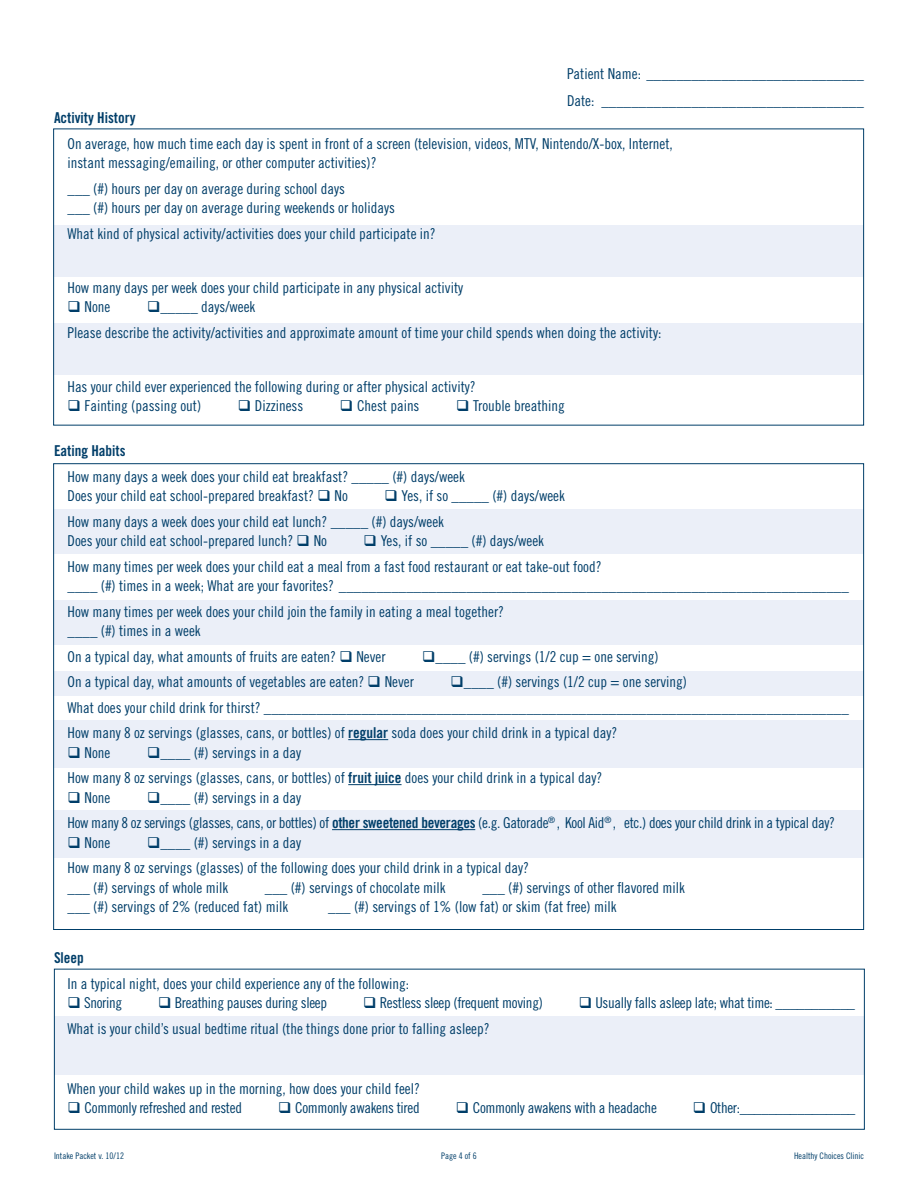
<style>
.page{position:relative;width:918px;height:1188px;background:#fff}
.page>*{position:absolute;margin:0;border:0;box-sizing:border-box;transform-origin:0 0}
.t1{font:15px/19.5px "Trade Gothic LT Std Cn 18";color:#003e69}
.t2{font:15px "Trade Gothic LT Std Cn 18";letter-spacing:-.02em;color:#003e69}
.t3{font:15px "Trade Gothic LT Std Bd Cn 20";color:#003e69}
.t4{font:9px "Trade Gothic LT Std Cn 18";color:#003e69}
.s1{font-family:"Trade Gothic LT Std Bd Cn 20"}
</style>
<div class="page">
<div style="left:54px;top:1016px;width:810px;height:59px;background:#ebeff8"></div>
<div style="left:54px;top:720px;width:810px;height:48px;background:#ebeff8"></div>
<div style="left:54px;top:810px;width:810px;height:48px;background:#ebeff8"></div>
<div style="left:54px;top:671px;width:810px;height:25px;background:#ebeff8"></div>
<div style="left:54px;top:600px;width:810px;height:45px;background:#ebeff8"></div>
<div style="left:54px;top:509px;width:810px;height:45px;background:#ebeff8"></div>
<div style="left:54px;top:323px;width:810px;height:52px;background:#ebeff8"></div>
<div style="left:54px;top:225px;width:810px;height:51px;background:#ebeff8"></div>
<hr style="left:348px;top:739px;width:40px;height:1px;background:#003e69">
<hr style="left:348px;top:784px;width:54px;height:1px;background:#003e69">
<hr style="left:332px;top:829px;width:143px;height:1px;background:#003e69">
<div style="left:54px;top:969px;width:811px;height:161px;border:1px solid #003e69"></div>
<p class="t1" style="left:567px;top:64px;width:298px">Patient Name: _____________________________</p>
<p class="t1" style="left:567px;top:91px;width:298px">Date: ___________________________________</p>
<p class="t3" style="left:54px;top:109px;width:83px">Activity History</p>
<p class="t1" style="left:68px;top:133px;width:607px">On average, how much time each day is spent in front of a screen (television, videos, MTV, Nintendo/X-box, Internet, instant messaging/emailing, or other computer activities)?</p>
<p class="t1" style="left:68px;top:178px;width:279px">___ (#) hours per day on average during school days</p>
<p class="t1" style="left:68px;top:198px;width:329px">___ (#) hours per day on average during weekends or holidays</p>
<p class="t1" style="left:68px;top:223px;width:370px">What kind of physical activity/activities does your child participate in?</p>
<p class="t1" style="left:68px;top:277px;width:397px">How many days per week does your child participate in any physical activity</p>
<p class="t1" style="left:68px;top:297px;width:44px">❑ None</p>
<p class="t1" style="left:147px;top:297px;width:110px">❑_____ days/week</p>
<p class="t1" style="left:68px;top:322px;width:595px">Please describe the activity/activities and approximate amount of time your child spends when doing the activity:</p>
<p class="t1" style="left:68px;top:376px;width:410px">Has your child ever experienced the following during or after physical activity?</p>
<p class="t1" style="left:68px;top:396px;width:135px">❑ Fainting (passing out)</p>
<p class="t1" style="left:238px;top:396px;width:67px">❑ Dizziness</p>
<p class="t1" style="left:340px;top:396px;width:81px">❑ Chest pains</p>
<p class="t1" style="left:456px;top:396px;width:110px">❑ Trouble breathing</p>
<p class="t3" style="left:54px;top:442px;width:73px">Eating Habits</p>
<p class="t1" style="left:68px;top:466px;width:399px">How many days a week does your child eat breakfast? _____ (#) days/week</p>
<p class="t1" style="left:68px;top:486px;width:282px">Does your child eat school-prepared breakfast? ❑ No</p>
<p class="t1" style="left:385px;top:486px;width:182px">❑ Yes, if so _____ (#) days/week</p>
<p class="t1" style="left:68px;top:511px;width:378px">How many days a week does your child eat lunch? _____ (#) days/week</p>
<p class="t1" style="left:68px;top:531px;width:261px">Does your child eat school-prepared lunch? ❑ No</p>
<p class="t1" style="left:364px;top:531px;width:182px">❑ Yes, if so _____ (#) days/week</p>
<p class="t1" style="left:68px;top:556px;width:536px">How many times per week does your child eat a meal from a fast food restaurant or eat take-out food?</p>
<p class="t1" style="left:68px;top:576px;width:783px">____ (#) times in a week; What are your favorites? ____________________________________________________________________</p>
<p class="t1" style="left:68px;top:601px;width:438px">How many times per week does your child join the family in eating a meal together?</p>
<p class="t1" style="left:68px;top:621px;width:135px">____ (#) times in a week</p>
<p class="t1" style="left:68px;top:646px;width:320px">On a typical day, what amounts of fruits are eaten? ❑ Never</p>
<p class="t1" style="left:422px;top:646px;width:238px">❑____ (#) servings (1/2 cup = one serving)</p>
<p class="t1" style="left:68px;top:672px;width:348px">On a typical day, what amounts of vegetables are eaten? ❑ Never</p>
<p class="t1" style="left:451px;top:672px;width:238px">❑____ (#) servings (1/2 cup = one serving)</p>
<p class="t1" style="left:68px;top:697px;width:783px">What does your child drink for thirst? ______________________________________________________________________________</p>
<p class="t1" style="left:68px;top:723px;width:551px">How many 8 oz servings (glasses, cans, or bottles) of <span class="s1">regular</span> soda does your child drink in a typical day?</p>
<p class="t1" style="left:68px;top:742px;width:44px">❑ None</p>
<p class="t1" style="left:147px;top:742px;width:156px">❑____ (#) servings in a day</p>
<p class="t1" style="left:68px;top:768px;width:536px">How many 8 oz servings (glasses, cans, or bottles) of <span class="s1">fruit juice</span> does your child drink in a typical day?</p>
<p class="t1" style="left:68px;top:787px;width:44px">❑ None</p>
<p class="t1" style="left:147px;top:787px;width:156px">❑____ (#) servings in a day</p>
<p class="t2" style="left:68px;top:814px;width:769px">How many 8 oz servings (glasses, cans, or bottles) of <span class="s1">other sweetened beverages</span> (e.g. Gatorade<sup>®</sup> , Kool Aid<sup>®</sup> , etc.) does your child drink in a typical day?</p>
<p class="t1" style="left:68px;top:832px;width:44px">❑ None</p>
<p class="t1" style="left:147px;top:832px;width:156px">❑____ (#) servings in a day</p>
<p class="t1" style="left:68px;top:858px;width:463px">How many 8 oz servings (glasses) of the following does your child drink in a typical day?</p>
<p class="t1" style="left:68px;top:877px;width:162px">___ (#) servings of whole milk</p>
<p class="t1" style="left:265px;top:877px;width:182px">___ (#) servings of chocolate milk</p>
<p class="t1" style="left:482px;top:877px;width:204px">___ (#) servings of other flavored milk</p>
<p class="t1" style="left:68px;top:897px;width:222px">___ (#) servings of 2% (reduced fat) milk</p>
<p class="t1" style="left:328px;top:897px;width:290px">___ (#) servings of 1% (low fat) or skim (fat free) milk</p>
<p class="t3" style="left:54px;top:949px;width:31px">Sleep</p>
<p class="t1" style="left:68px;top:973px;width:343px">In a typical night, does your child experience any of the following:</p>
<p class="t2" style="left:68px;top:994px;width:56px">❑ Snoring</p>
<p class="t2" style="left:158px;top:994px;width:170px">❑ Breathing pauses during sleep</p>
<p class="t2" style="left:363px;top:994px;width:181px">❑ Restless sleep (frequent moving)</p>
<p class="t2" style="left:579px;top:994px;width:278px">❑ Usually falls asleep late; what time: ___________</p>
<p class="t1" style="left:68px;top:1018px;width:424px">What is your child’s usual bedtime ritual (the things done prior to falling asleep?</p>
<p class="t1" style="left:68px;top:1078px;width:354px">When your child wakes up in the morning, how does your child feel?</p>
<p class="t2" style="left:68px;top:1099px;width:176px">❑ Commonly refreshed and rested</p>
<p class="t2" style="left:278px;top:1099px;width:143px">❑ Commonly awakens tired</p>
<p class="t2" style="left:456px;top:1099px;width:203px">❑ Commonly awakens with a headache</p>
<p class="t1" style="left:693px;top:1098px;width:164px">❑ Other:________________</p>
<p class="t4" style="left:54px;top:1151px;width:72px">Intake Packet v. 10/12</p>
<p class="t4" style="left:441px;top:1151px;width:37px">Page 4 of 6</p>
<p class="t4" style="left:794px;top:1151px;width:71px">Healthy Choices Clinic</p>
</div>
